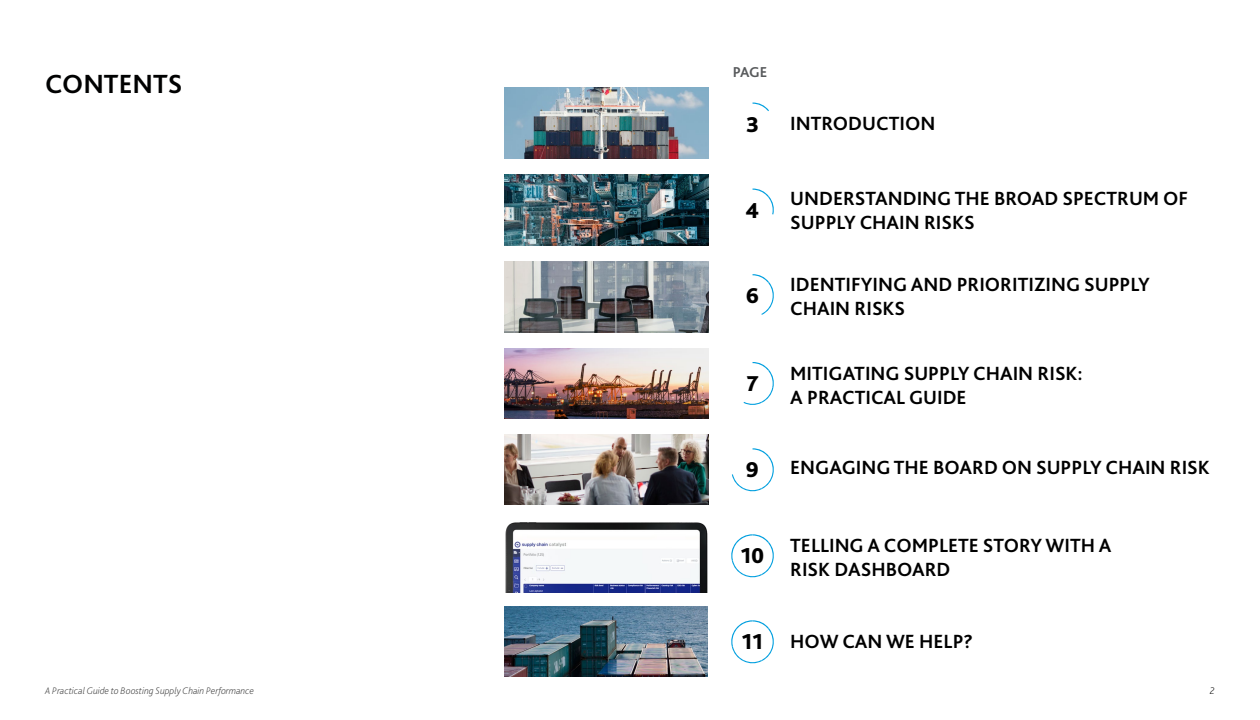
<style>
.page{position:relative;width:1260px;height:720px;background:#fff}
.page>*{position:absolute;margin:0;border:0;box-sizing:border-box;transform-origin:0 0}
.t1{font:700 27.5px "Bliss Pro";color:#000101}
.t2{font:800 22.5px "Bliss Pro";color:#000}
.t3{font:700 20px/24px "Bliss Pro";color:#000}
.t4{font:700 15px "Bliss Pro";color:#585a5c}
.t5{font:italic 200 10px "Bliss Pro";color:#404040}
.t6{font:italic 200 10px "Bliss Pro";color:#000}
</style>
<div class="page">
<img style="left:504px;top:348px;width:205px;height:71px">
<img style="left:504px;top:261px;width:205px;height:71px">
<img style="left:504px;top:174px;width:205px;height:71px">
<img style="left:504px;top:88px;width:205px;height:71px">
<svg style="left:752px;top:103px;width:17px;height:8px"></svg>
<div style="left:732px;top:104px;width:41px;height:40px;background:#fff;border-radius:50%"></div>
<svg style="left:752px;top:189px;width:22px;height:26px"></svg>
<div style="left:732px;top:190px;width:41px;height:40px;background:#fff;border-radius:50%"></div>
<svg style="left:731px;top:448px;width:43px;height:44px"></svg>
<div style="left:732px;top:449px;width:41px;height:41px;background:#fff;border-radius:50%"></div>
<svg style="left:752px;top:274px;width:22px;height:41px"></svg>
<div style="left:732px;top:275px;width:41px;height:41px;background:#fff;border-radius:50%"></div>
<svg style="left:743px;top:362px;width:31px;height:43px"></svg>
<div style="left:732px;top:363px;width:41px;height:41px;background:#fff;border-radius:50%"></div>
<svg style="left:731px;top:534px;width:43px;height:44px"></svg>
<div style="left:732px;top:535px;width:41px;height:41px;background:#fff;border-radius:50%"></div>
<svg style="left:731px;top:620px;width:43px;height:44px"></svg>
<div style="left:732px;top:622px;width:41px;height:40px;background:#fff;border-radius:50%"></div>
<img style="left:505px;top:522px;width:203px;height:70px">
<img style="left:504px;top:607px;width:204px;height:70px">
<img style="left:504px;top:435px;width:205px;height:70px">
<h1 class="t1" style="left:45px;top:67px;width:139px">CONTENTS</h1>
<p class="t4" style="left:733px;top:63px;width:36px">PAGE</p>
<p class="t2" style="left:746px;top:110px;width:14px">3</p>
<p class="t3" style="left:790px;top:111px;width:147px">INTRODUCTION</p>
<p class="t2" style="left:746px;top:196px;width:15px">4</p>
<p class="t2" style="left:746px;top:282px;width:15px">6</p>
<p class="t2" style="left:747px;top:370px;width:13px">7</p>
<p class="t2" style="left:746px;top:456px;width:15px">9</p>
<p class="t3" style="left:790px;top:186px;width:399px">UNDERSTANDING THE BROAD SPECTRUM OF<br>SUPPLY CHAIN RISKS</p>
<p class="t3" style="left:790px;top:272px;width:361px">IDENTIFYING AND PRIORITIZING SUPPLY<br>CHAIN RISKS</p>
<p class="t3" style="left:790px;top:361px;width:294px">MITIGATING SUPPLY CHAIN RISK:<br>A PRACTICAL GUIDE</p>
<p class="t3" style="left:790px;top:455px;width:421px">ENGAGING THE BOARD ON SUPPLY CHAIN RISK</p>
<p class="t2" style="left:741px;top:542px;width:25px">10</p>
<p class="t2" style="left:742px;top:628px;width:23px">11</p>
<p class="t3" style="left:790px;top:533px;width:323px">TELLING A COMPLETE STORY WITH A<br>RISK DASHBOARD</p>
<p class="t3" style="left:790px;top:628px;width:185px">HOW CAN WE HELP?</p>
<p class="t5" style="left:45px;top:684px;width:211px">A Practical Guide to Boosting Supply Chain Performance</p>
<p class="t6" style="left:1210px;top:684px;width:7px">2</p>
</div>
